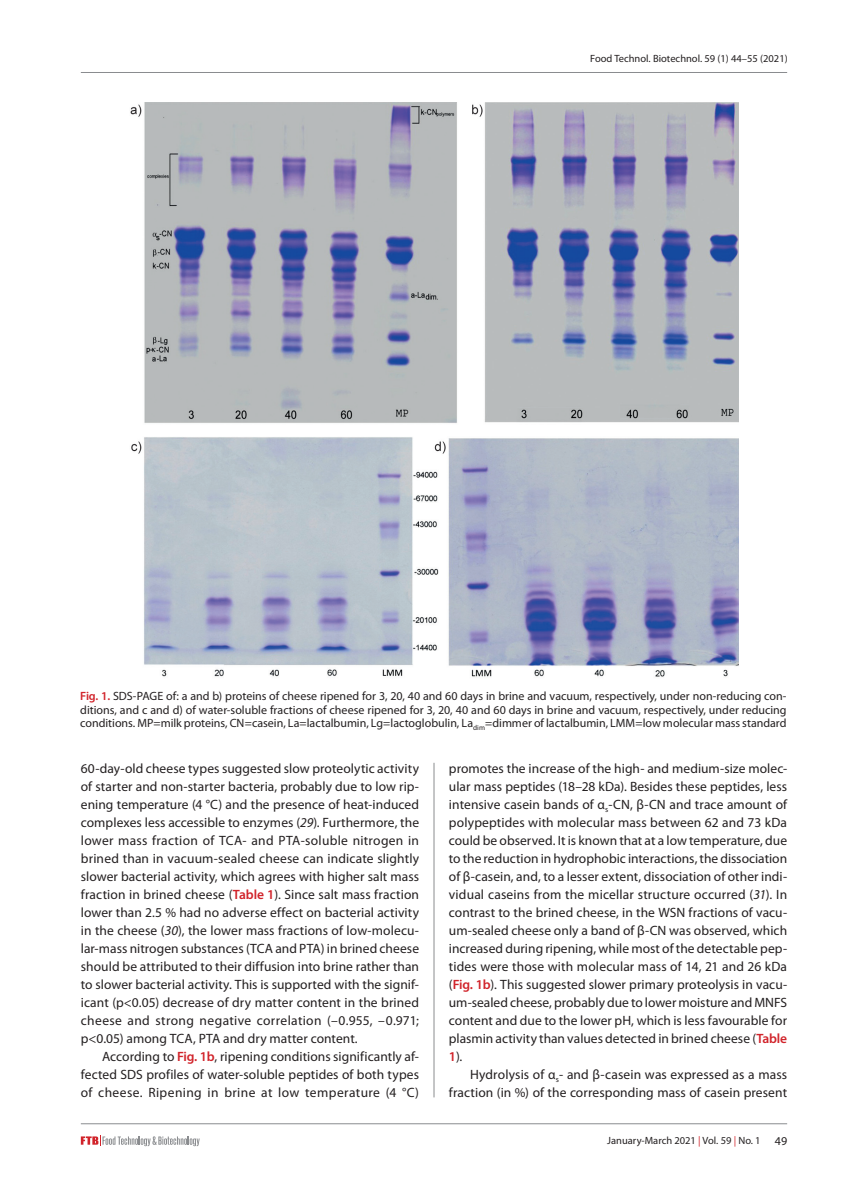
<style>
.page{position:relative;width:851px;height:1191px;background:#fff}
.page>*{position:absolute;margin:0;border:0;box-sizing:border-box;transform-origin:0 0}
.OSNOVNI_TXT{font:13.5px/18px "Myriad Pro";letter-spacing:.01em;color:#231f20;text-align:justify}
.Slike_i_Tablice{font:12px/13.5px "Myriad Pro";letter-spacing:-.005em;color:#231f20;text-align:justify}
.t1{font:10.5px "Myriad Pro";color:#231f20}
.s1{font-weight:600;color:#d1232a}
.s2{font-style:italic}
.s3{color:#d1232a}
.s4{font-size:12px}
</style>
<div class="page">
<hr style="left:81px;top:72px;width:706px;height:1px;background:#8a8c8f">
<hr style="left:81px;top:1123px;width:706px;height:1px;background:#8a8c8f">
<svg style="left:81px;top:1135px;width:119px;height:11px"></svg>
<hr style="left:433px;top:763px;width:1px;height:334px;background:#8a8c8f">
<img style="left:130px;top:102px;width:608px;height:575px">
<p class="t1" style="left:590px;top:52px;width:199px">Food Technol. Biotechnol. 59 (1) 44–55 (2021)</p>
<p class="Slike_i_Tablice" style="left:80px;top:689px;width:707px"><span class="s1">Fig. 1.</span> SDS-PAGE of: a and b) proteins of cheese ripened for 3, 20, 40 and 60 days in brine and vacuum, respectively, under non-reducing con&shy;ditions, and c and d) of water-soluble fractions of cheese ripened for 3, 20, 40 and 60 days in brine and vacuum, respectively, under reducing conditions. MP=milk proteins, CN=casein, La=lactalbumin, Lg=lactoglobulin, La<sub>dim</sub>=dimmer of lactalbumin, LMM=low molecular mass standard</p>
<p class="OSNOVNI_TXT" style="left:81px;top:759px;width:340px">60-day-old cheese types suggested slow proteolytic activity of starter and non-starter bacteria, probably due to low rip&shy;ening temperature (4 °C) and the presence of heat-induced complexes less accessible to enzymes (<span class="s2">29</span>). Furthermore, the lower mass fraction of TCA- and PTA-soluble nitrogen in brined than in vacuum-sealed cheese can indicate slightly slower bacterial activity, which agrees with higher salt mass fraction in brined cheese (<span class="s1">Table 1</span>). Since salt mass fraction lower than 2.5 % had no adverse effect on bacterial activity in the cheese (<span class="s2">30</span>), the lower mass fractions of low-molecu&shy;lar-mass nitrogen substances (TCA and PTA) in brined cheese should be attributed to their diffusion into brine rather than to slower bacterial activity. This is supported with the signif&shy;icant (p&lt;0.05) decrease of dry matter content in the brined cheese and strong negative correlation (–0.955, –0.971; p&lt;0.05) among TCA, PTA and dry matter content.</p>
<p class="OSNOVNI_TXT" style="left:81px;top:1047px;width:340px;text-indent:21px">According to <span class="s1">Fig. 1b</span>, ripening conditions significantly af&shy;fected SDS profiles of water-soluble peptides of both types of cheese. Ripening in brine at low temperature (4 °C)</p>
<p class="OSNOVNI_TXT" style="left:449px;top:759px;width:340px">promotes the increase of the high- and medium-size molec&shy;ular mass peptides (18–28 kDa). Besides these peptides, less intensive casein bands of α<sub>s</sub>-CN, β-CN and trace amount of polypeptides with molecular mass between 62 and 73 kDa could be observed. It is known that at a low temperature, due to the reduction in hydrophobic interactions, the dissociation of β-casein, and, to a lesser extent, dissociation of other indi&shy;vidual caseins from the micellar structure occurred (<span class="s2">31</span>). In contrast to the brined cheese, in the WSN fractions of vacu&shy;um-sealed cheese only a band of β-CN was observed, which increased during ripening, while most of the detectable pep&shy;tides were those with molecular mass of 14, 21 and 26 kDa (<span class="s1">Fig. 1b</span>). This suggested slower primary proteolysis in vacu&shy;um-sealed cheese, probably due to lower moisture and MNFS content and due to the lower pH, which is less favourable for plasmin activity than values detected in brined cheese (<span class="s1">Table 1</span>).</p>
<p class="OSNOVNI_TXT" style="left:449px;top:1065px;width:340px;text-align:right">Hydrolysis of α<sub>s</sub>- and β-casein was expressed as a mass fraction (in %) of the corresponding mass of casein present</p>
<p class="t1" style="left:607px;top:1134px;width:181px">January-March 2021 <span class="s3">|</span> Vol. 59 <span class="s3">|</span> No. 1 <span class="s4">49</span></p>
</div>
